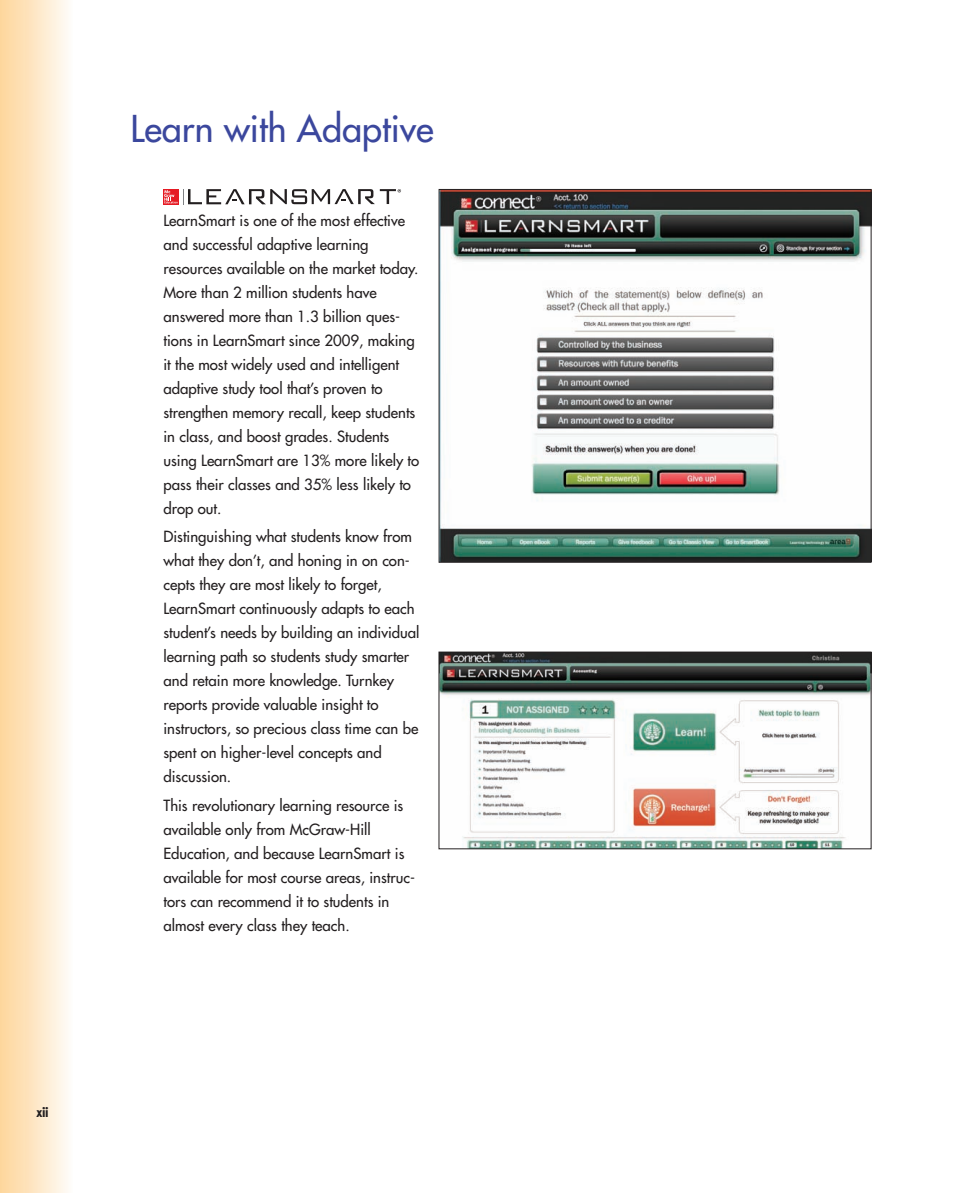
<style>
.page{position:relative;width:972px;height:1193px;background:#fff}
.page>*{position:absolute;margin:0;border:0;box-sizing:border-box;transform-origin:0 0}
.t1{font:500 36px "Futura Std";color:#3b479d}
.t2{font:500 15px/24px "Futura Std";color:#231f20}
.t3{font:700 condensed 13.5px "Futura Std";color:#231f20}
</style>
<div class="page">
<hr style="left:0;top:0;width:2px;height:1192px;background:#fdcb7f">
<hr style="left:2px;top:0;width:2px;height:1192px;background:#fecd82">
<hr style="left:4px;top:0;width:2px;height:1192px;background:#fece85">
<hr style="left:6px;top:0;width:2px;height:1192px;background:#fecf89">
<hr style="left:8px;top:0;width:2px;height:1192px;background:#fed18d">
<hr style="left:10px;top:0;width:2px;height:1192px;background:#fed290">
<hr style="left:12px;top:0;width:2px;height:1192px;background:#fed393">
<hr style="left:14px;top:0;width:2px;height:1192px;background:#fed495">
<hr style="left:16px;top:0;width:2px;height:1192px;background:#fed69a">
<hr style="left:18px;top:0;width:2px;height:1192px;background:#fed79c">
<hr style="left:20px;top:0;width:2px;height:1192px;background:#fed89f">
<hr style="left:22px;top:0;width:2px;height:1192px;background:#fed9a3">
<hr style="left:24px;top:0;width:2px;height:1192px;background:#fedba6">
<hr style="left:26px;top:0;width:2px;height:1192px;background:#fedca9">
<hr style="left:28px;top:0;width:2px;height:1192px;background:#feddad">
<hr style="left:30px;top:0;width:2px;height:1192px;background:#fedeaf">
<hr style="left:32px;top:0;width:2px;height:1192px;background:#fee0b3">
<hr style="left:34px;top:0;width:2px;height:1192px;background:#fee1b6">
<hr style="left:36px;top:0;width:2px;height:1192px;background:#fee3ba">
<hr style="left:38px;top:0;width:2px;height:1192px;background:#fee4bd">
<hr style="left:40px;top:0;width:2px;height:1192px;background:#fee6c1">
<hr style="left:42px;top:0;width:2px;height:1192px;background:#fee7c4">
<hr style="left:44px;top:0;width:2px;height:1192px;background:#fee9c8">
<hr style="left:46px;top:0;width:2px;height:1192px;background:#feeacb">
<hr style="left:48px;top:0;width:2px;height:1192px;background:#feeccf">
<hr style="left:50px;top:0;width:2px;height:1192px;background:#feedd3">
<hr style="left:52px;top:0;width:2px;height:1192px;background:#feefd6">
<hr style="left:54px;top:0;width:2px;height:1192px;background:#fef0da">
<hr style="left:56px;top:0;width:2px;height:1192px;background:#fef2de">
<hr style="left:58px;top:0;width:2px;height:1192px;background:#fef3e1">
<hr style="left:60px;top:0;width:2px;height:1192px;background:#fef5e6">
<hr style="left:62px;top:0;width:2px;height:1192px;background:#fef7eb">
<hr style="left:64px;top:0;width:2px;height:1192px;background:#fef8ef">
<hr style="left:66px;top:0;width:2px;height:1192px;background:#fefaf2">
<hr style="left:68px;top:0;width:2px;height:1192px;background:#fefbf6">
<hr style="left:70px;top:0;width:2px;height:1192px;background:#fefdfa">
<img style="left:441px;top:191px;width:429px;height:369px">
<img style="left:441px;top:653px;width:429px;height:194px">
<div style="left:439px;top:651px;width:433px;height:198px;border:1px solid #231f20"></div>
<svg style="left:164px;top:189px;width:237px;height:15px"></svg>
<p class="t3" style="left:36px;top:1105px;width:14px">xii</p>
<h1 class="t1" style="left:130px;top:112px;width:305px">Learn with Adaptive</h1>
<p class="t2" style="left:164px;top:209px;width:257px">LearnSmart is one of the most effective and successful adaptive learning resources available on the market today.<br>More than 2 million students have answered more than 1.3 billion ques&shy;tions in LearnSmart since 2009, making it the most widely used and intelligent adaptive study tool that’s proven to strengthen memory recall, keep students in class, and boost grades. Students using LearnSmart are 13% more likely to pass their classes and 35% less likely to drop out.</p>
<p class="t2" style="left:164px;top:525px;width:258px">Distinguishing what students know from what they don’t, and honing in on con&shy;cepts they are most likely to forget, LearnSmart continuously adapts to each student’s needs by building an individual learning path so students study smarter and retain more knowledge. Turnkey reports provide valuable insight to instructors, so precious class time can be spent on higher-level concepts and discussion.</p>
<p class="t2" style="left:164px;top:794px;width:253px">This revolutionary learning resource is available only from McGraw-Hill Education, and because LearnSmart is available for most course areas, instruc&shy;tors can recommend it to students in almost every class they teach.</p>
</div>
